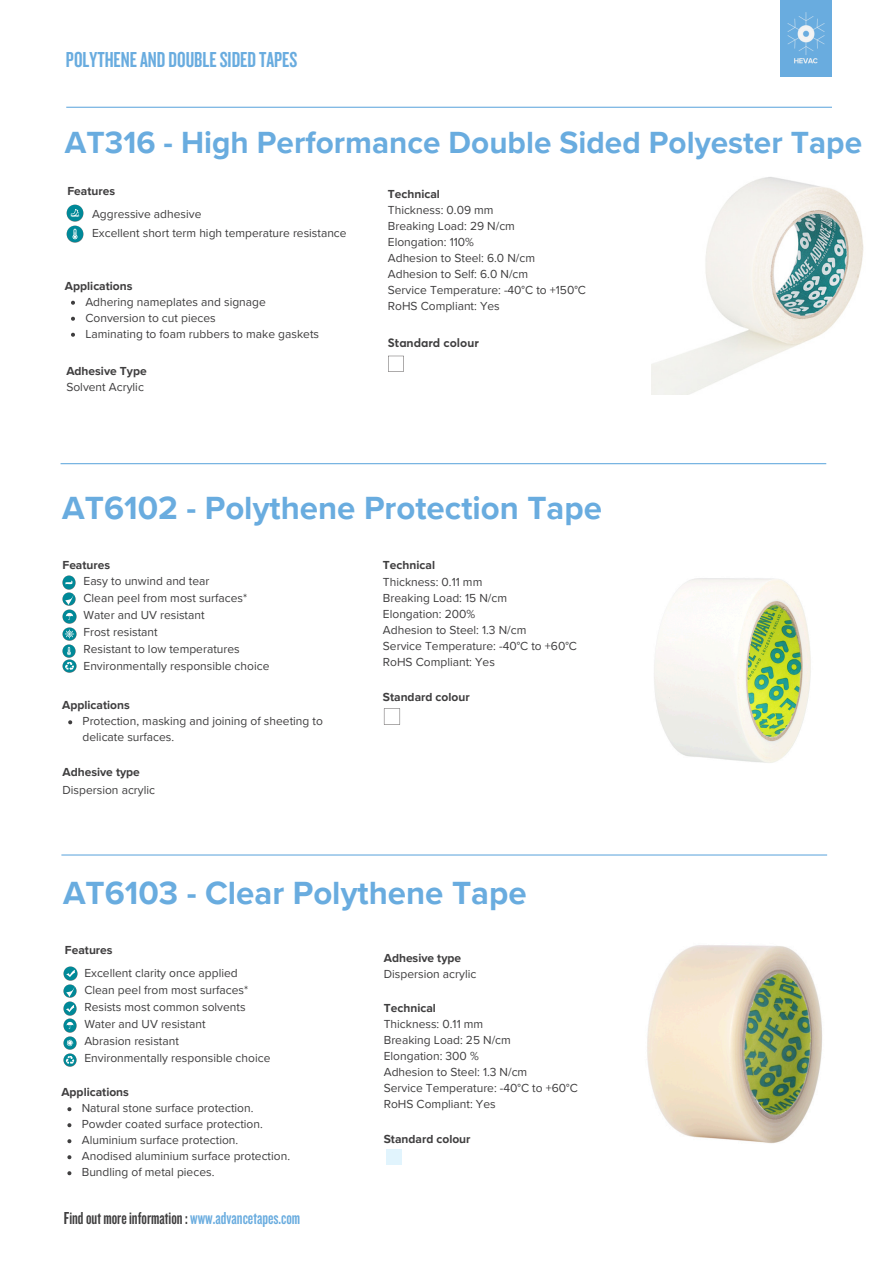
<style>
.page{position:relative;width:894px;height:1264px;background:#fff}
.page>*{position:absolute;margin:0;border:0;box-sizing:border-box;transform-origin:0 0}
.t1{font:700 33px "Proxima Nova";color:#69acdf}
.t2{font:700 31.5px "Proxima Nova";color:#69acdf}
.t3{font:22.5px "Knockout 48";color:#69acdf}
.t4{font:18px "Knockout 48";color:#3f3e3f}
.t5{font:12px/16px "Proxima Nova";color:#3f3e3f}
.t6{font:700 12px "Proxima Nova";color:#3f3e3f}
.t7{font:700 12px "Averta";color:#3f3e3f}
.s1{color:#69acdf}
.s2{font-weight:700}
</style>
<div class="page">
<img style="left:654px;top:578px;width:157px;height:185px">
<img style="left:647px;top:945px;width:176px;height:199px">
<svg style="left:384px;top:708px;width:16px;height:16px"></svg>
<div style="left:385px;top:1148px;width:16px;height:16px;background:#e1f4fd"></div>
<img style="left:62px;top:592px;width:14px;height:14px">
<img style="left:62px;top:575px;width:14px;height:14px">
<img style="left:63px;top:609px;width:13px;height:14px">
<img style="left:62px;top:644px;width:14px;height:13px">
<img style="left:62px;top:659px;width:14px;height:14px">
<svg style="left:63px;top:627px;width:13px;height:13px"></svg>
<img style="left:63px;top:984px;width:14px;height:13px">
<img style="left:63px;top:1018px;width:14px;height:14px">
<img style="left:63px;top:1053px;width:14px;height:13px">
<img style="left:63px;top:1036px;width:14px;height:13px">
<img style="left:63px;top:966px;width:14px;height:14px">
<img style="left:63px;top:1001px;width:14px;height:14px">
<hr style="left:61px;top:854px;width:765px;height:1px;background:#69acdf">
<svg style="left:68px;top:720px;width:4px;height:4px"></svg>
<svg style="left:67px;top:1107px;width:4px;height:4px"></svg>
<svg style="left:67px;top:1123px;width:4px;height:4px"></svg>
<svg style="left:67px;top:1139px;width:4px;height:4px"></svg>
<svg style="left:67px;top:1155px;width:4px;height:4px"></svg>
<svg style="left:67px;top:1171px;width:4px;height:4px"></svg>
<img style="left:651px;top:177px;width:213px;height:218px">
<img style="left:66px;top:225px;width:17px;height:17px">
<svg style="left:388px;top:356px;width:15px;height:15px"></svg>
<svg style="left:71px;top:301px;width:4px;height:4px"></svg>
<svg style="left:71px;top:317px;width:4px;height:4px"></svg>
<svg style="left:71px;top:333px;width:4px;height:4px"></svg>
<img style="left:66px;top:205px;width:17px;height:17px">
<div style="left:780px;top:0;width:51px;height:77px;background:#69acdf"></div>
<img style="left:787px;top:12px;width:38px;height:52px">
<hr style="left:66px;top:107px;width:765px;height:1px;background:#69acdf">
<hr style="left:61px;top:463px;width:765px;height:1px;background:#69acdf">
<p class="t3" style="left:66px;top:46px;width:233px">POLYTHENEANDDOUBLESIDEDTAPES</p>
<p class="t2" style="left:65px;top:124px;width:798px">AT316 - High Performance Double Sided Polyester Tape</p>
<p class="t6" style="left:67px;top:184px;width:49px">Features</p>
<p class="t5" style="left:92px;top:206px;width:111px">Aggressive adhesive</p>
<p class="t5" style="left:92px;top:225px;width:256px">Excellent short term high temperature resistance</p>
<p class="t6" style="left:65px;top:279px;width:69px">Applications</p>
<p class="t5" style="left:85px;top:294px;width:182px">Adhering nameplates and signage</p>
<p class="t5" style="left:85px;top:310px;width:132px">Conversion to cut pieces</p>
<p class="t5" style="left:85px;top:326px;width:235px">Laminating to foam rubbers to make gaskets</p>
<p class="t6" style="left:66px;top:363px;width:82px">Adhesive Type</p>
<p class="t5" style="left:66px;top:379px;width:79px">Solvent Acrylic</p>
<p class="t6" style="left:388px;top:187px;width:54px">Technical</p>
<p class="t5" style="left:388px;top:202px;width:107px">Thickness: 0.09 mm</p>
<h4 class="t5" style="left:388px;top:218px;width:129px">Breaking Load: 29 N/cm</h4>
<p class="t5" style="left:388px;top:234px;width:88px">Elongation: 110%</p>
<p class="t5" style="left:388px;top:250px;width:149px">Adhesion to Steel: 6.0 N/cm</p>
<h1 class="t5" style="left:388px;top:266px;width:142px">Adhesion to Self: 6.0 N/cm</h1>
<h4 class="t5" style="left:388px;top:282px;width:199px">Service Temperature: -40°C to +150°C<br>RoHS Compliant: Yes</h4>
<p class="t7" style="left:388px;top:335px;width:92px">Standard colour</p>
<p class="t1" style="left:62px;top:489px;width:541px">AT6102 - Polythene Protection Tape</p>
<p class="t6" style="left:62px;top:557px;width:49px">Features</p>
<h4 class="t5" style="left:83px;top:573px;width:127px">Easy to unwind and tear</h4>
<p class="t5" style="left:83px;top:590px;width:165px">Clean peel from most surfaces*</p>
<p class="t5" style="left:83px;top:607px;width:123px">Water and UV resistant</p>
<p class="t5" style="left:83px;top:624px;width:76px">Frost resistant</p>
<p class="t5" style="left:83px;top:640px;width:187px;line-height:16.8px">Resistant to low temperatures<br>Environmentally responsible choice</p>
<p class="t6" style="left:62px;top:698px;width:69px">Applications</p>
<p class="t5" style="left:83px;top:713px;width:242px">Protection, masking and joining of sheeting to delicate surfaces.</p>
<p class="t6" style="left:62px;top:764px;width:79px">Adhesive type</p>
<p class="t5" style="left:62px;top:782px;width:94px">Dispersion acrylic</p>
<p class="t6" style="left:383px;top:558px;width:54px">Technical</p>
<p class="t5" style="left:383px;top:573px;width:101px">Thickness: 0.11 mm</p>
<p class="t5" style="left:383px;top:589px;width:126px">Breaking Load: 15 N/cm</p>
<h4 class="t5" style="left:383px;top:605px;width:94px">Elongation: 200%</h4>
<p class="t5" style="left:383px;top:621px;width:145px">Adhesion to Steel: 1.3 N/cm</p>
<p class="t5" style="left:383px;top:637px;width:195px">Service Temperature: -40°C to +60°C<br>RoHS Compliant: Yes</p>
<p class="t6" style="left:383px;top:689px;width:88px">Standard colour</p>
<h2 class="t1" style="left:63px;top:873px;width:465px">AT6103 - Clear Polythene Tape</h2>
<p class="t6" style="left:65px;top:943px;width:49px">Features</p>
<p class="t5" style="left:84px;top:964px;width:155px">Excellent clarity once applied</p>
<h1 class="t5" style="left:84px;top:982px;width:165px">Clean peel from most surfaces*</h1>
<h4 class="t5" style="left:84px;top:999px;width:163px">Resists most common solvents</h4>
<p class="t5" style="left:84px;top:1016px;width:123px">Water and UV resistant</p>
<p class="t5" style="left:84px;top:1033px;width:96px">Abrasion resistant</p>
<p class="t5" style="left:84px;top:1050px;width:187px">Environmentally responsible choice</p>
<p class="t6" style="left:61px;top:1085px;width:69px">Applications</p>
<p class="t5" style="left:82px;top:1100px;width:173px">Natural stone surface protection.</p>
<p class="t5" style="left:82px;top:1116px;width:182px">Powder coated surface protection.</p>
<p class="t5" style="left:82px;top:1132px;width:158px">Aluminium surface protection.</p>
<h4 class="t5" style="left:82px;top:1148px;width:210px">Anodised aluminium surface protection.</h4>
<p class="t5" style="left:82px;top:1164px;width:134px">Bundling of metal pieces.</p>
<p class="t4" style="left:64px;top:1206px;width:238px">Findout moreinformation: <span class="s1">www.advancetapes.com</span></p>
<p class="t5" style="left:383px;top:950px;width:94px"><span class="s2">Adhesive type<br></span>Dispersion acrylic</p>
<h1 class="t6" style="left:383px;top:1000px;width:54px">Technical</h1>
<h4 class="t5" style="left:383px;top:1015px;width:101px">Thickness: 0.11 mm</h4>
<p class="t5" style="left:383px;top:1031px;width:129px">Breaking Load: 25 N/cm</p>
<p class="t5" style="left:383px;top:1047px;width:97px">Elongation: 300 %</p>
<p class="t5" style="left:383px;top:1063px;width:145px">Adhesion to Steel: 1.3 N/cm</p>
<p class="t5" style="left:383px;top:1079px;width:195px">Service Temperature: -40°C to +60°C<br>RoHS Compliant: Yes</p>
<p class="t6" style="left:383px;top:1131px;width:88px">Standard colour</p>
</div>
